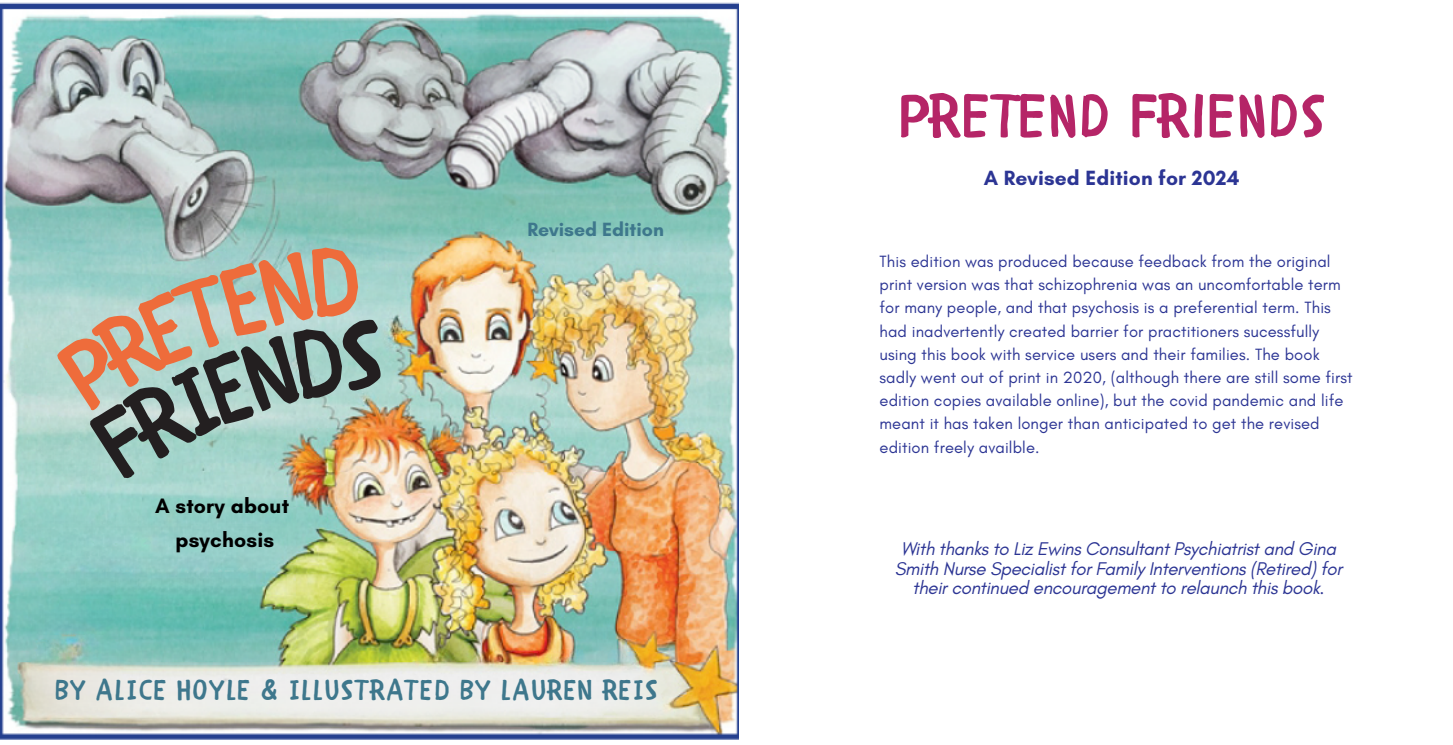
<style>
.page{position:relative;width:1453px;height:745px;background:#fff}
.page>*{position:absolute;margin:0;border:0;box-sizing:border-box;transform-origin:0 0}
.t1{font:61.75px "CHILDRENONE";letter-spacing:.04em;color:#b52567}
.t2{font:28.88px "CHILDRENONE";letter-spacing:.08em;color:#3e778c}
.t3{font:700 21.25px/33.8px "Glacial Indifference";letter-spacing:.01em;color:#000;text-align:center}
.t4{font:700 21px "Glacial Indifference";letter-spacing:.005em;color:#2c3594}
.t5{font:700 19.5px "Glacial Indifference";color:#3e778c}
.t6{font:italic 18.75px/19.9px "Glacial Indifference";letter-spacing:-.02em;color:#2c3594;text-align:center}
.t7{font:16.5px/23.1px "Glacial Indifference";letter-spacing:.005em;color:#2c3594}
</style>
<div class="page">
<img style="left:0;top:2px;width:738px;height:738px">
<svg style="left:54px;top:243px;width:331px;height:237px;background:#aed1c7"></svg>
<p class="t3" style="left:155px;top:489px;width:136px">A story about psychosis</p>
<h5 class="t5" style="left:527px;top:218px;width:138px">Revised Edition</h5>
<p class="t2" style="left:56px;top:664px;width:603px">BY ALICE HOYLE &amp; ILLUSTRATED BY LAUREN REIS</p>
<h1 class="t1" style="left:899px;top:62px;width:425px">PRETEND FRIENDS</h1>
<p class="t4" style="left:984px;top:164px;width:257px">A Revised Edition for 2024</p>
<p class="t7" style="left:879px;top:249px;width:474px">This edition was produced because feedback from the original print version was that schizophrenia was an uncomfortable term for many people, and that psychosis is a preferential term. This had inadvertently created barrier for practitioners sucessfully using this book with service users and their families. The book sadly went out of print in 2020, (although there are still some first edition copies available online), but the covid pandemic and life meant it has taken longer than anticipated to get the revised edition freely availble.</p>
<p class="t6" style="left:895px;top:538px;width:449px">With thanks to Liz Ewins Consultant Psychiatrist and Gina<br>Smith Nurse Specialist for Family Interventions (Retired) for their continued encouragement to relaunch this book.</p>
</div>
